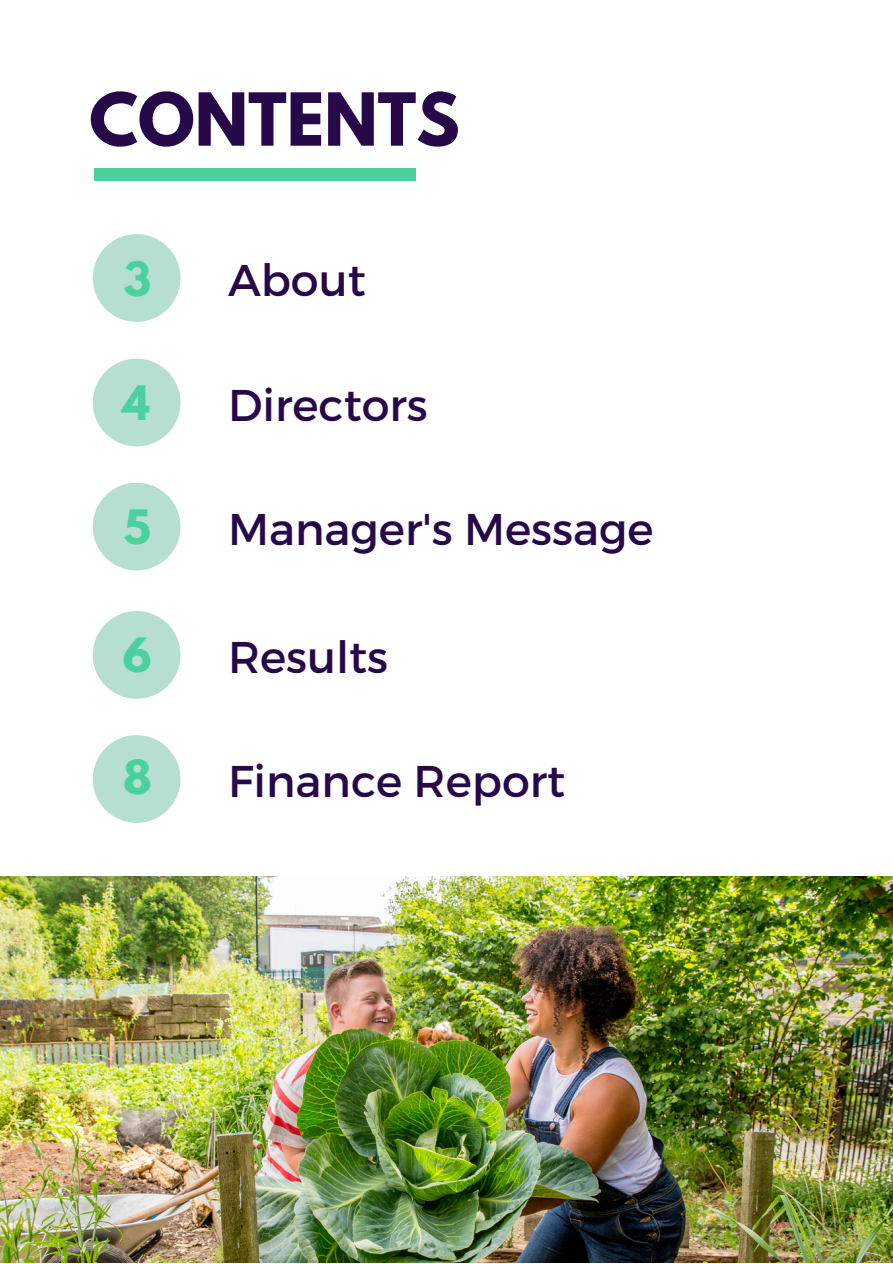
<style>
.page{position:relative;width:893px;height:1264px;background:#fff}
.page>*{position:absolute;margin:0;border:0;box-sizing:border-box;transform-origin:0 0}
.t1{font:700 64.65px "League Spartan";color:#270949}
.t2{font:44.4px "Montserrat";color:#270949}
.t3{font:700 42px "League Spartan";color:#4bd1a0}
.t4{font:700 41.7px "League Spartan";color:#4bd1a0}
</style>
<div class="page">
<div style="left:94px;top:168px;width:322px;height:13px;background:#4bd1a0"></div>
<div style="left:93px;top:234px;width:87px;height:88px;background:#b6dfd1;border-radius:50%"></div>
<div style="left:93px;top:358px;width:87px;height:88px;background:#b6dfd1;border-radius:50%"></div>
<div style="left:93px;top:482px;width:87px;height:88px;background:#b6dfd1;border-radius:50%"></div>
<div style="left:93px;top:611px;width:87px;height:87px;background:#b6dfd1;border-radius:50%"></div>
<div style="left:93px;top:735px;width:87px;height:87px;background:#b6dfd1;border-radius:50%"></div>
<img style="left:0;top:876px;width:892px;height:386px">
<h1 class="t1" style="left:89px;top:87px;width:372px">CONTENTS</h1>
<p class="t3" style="left:123px;top:258px;width:29px">3</p>
<p class="t2" style="left:228px;top:251px;width:139px">About</p>
<p class="t3" style="left:122px;top:382px;width:29px">4</p>
<p class="t2" style="left:228px;top:376px;width:201px">Directors</p>
<p class="t3" style="left:124px;top:506px;width:28px">5</p>
<p class="t2" style="left:228px;top:500px;width:427px">Manager's Message</p>
<p class="t3" style="left:123px;top:634px;width:30px">6</p>
<p class="t2" style="left:228px;top:628px;width:161px">Results</p>
<p class="t4" style="left:123px;top:756px;width:30px">8</p>
<p class="t2" style="left:228px;top:752px;width:339px">Finance Report</p>
</div>
